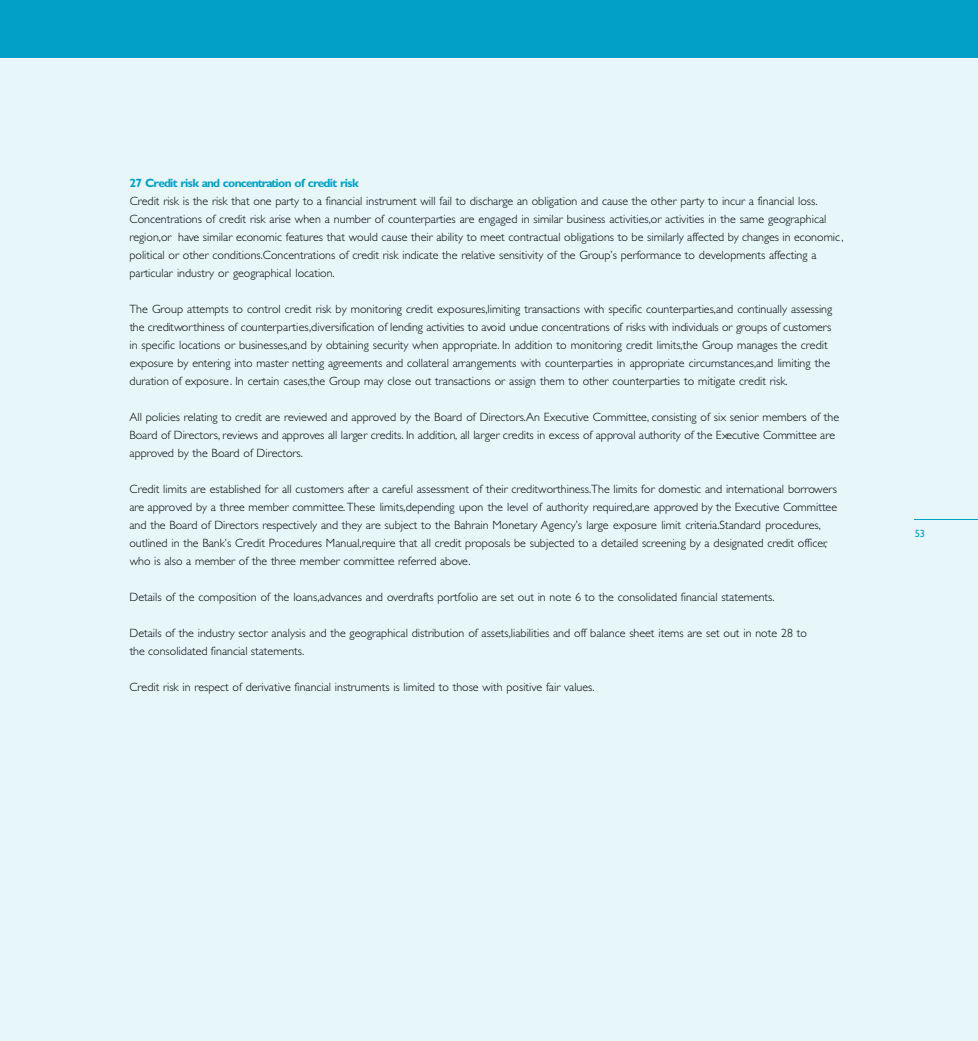
<style>
.page{position:relative;width:978px;height:1041px;background:#e6f6f9}
.page>*{position:absolute;margin:0;border:0;box-sizing:border-box;transform-origin:0 0}
.t1{font:300 12px/18px "Gill Sans";color:#000}
.t2{font:700 12px "Gill Sans";color:#02a0c6}
.t3{font:10.5px "Gill Sans";color:#02a0c6}
</style>
<div class="page">
<div style="left:0;top:0;width:978px;height:58px;background:#02a0c6"></div>
<hr style="left:915px;top:519px;width:63px;height:1px;background:#02a0c6">
<p class="t2" style="left:129px;top:179px;width:230px">27 Credit risk and concentration of credit risk</p>
<p class="t1" style="left:129px;top:193px;width:716px">Credit risk is the risk that one party to a financial instrument will fail to discharge an obligation and cause the other party to incur a financial loss.<br>Concentrations of credit risk arise when a number of counterparties are engaged in similar business activities,or activities in the same geographical region,or have similar economic features that would cause their ability to meet contractual obligations to be similarly affected by changes in economic , political or other conditions.Concentrations of credit risk indicate the relative sensitivity of the Group’s performance to developments affecting a particular industry or geographical location.</p>
<p class="t1" style="left:129px;top:301px;width:704px">The Group attempts to control credit risk by monitoring credit exposures,limiting transactions with specific counterparties,and continually assessing the creditwo rthiness of counterp a rt i e s ,d i ve rs i fication of lending activities to avoid undue concentrations of risks with individuals or groups of customers in specific locations or businesses,and by obtaining security when appropriate. In addition to monitoring credit limits,the Group manages the credit exposure by entering into master netting agreements and collateral arrangements with counterparties in appropriate circumstances,and limiting the duration of exposure. In certain cases,the Group may close out transactions or assign them to other counterparties to mitigate credit risk.</p>
<p class="t1" style="left:129px;top:409px;width:711px">All policies relating to credit are reviewed and approved by the Board of Directors.An Executive Committee, consisting of six senior members of the<br>Board of Directors , reviews and approves all larger credits. In addition, all larger credits in excess of approval authority of the Exe c u t i ve Committee are approved by the Board of Directors.</p>
<p class="t1" style="left:129px;top:481px;width:709px">Credit limits are established for all customers after a careful assessment of their creditworthiness.The limits for domestic and international borrowers are approved by a three member committee.These limits,depending upon the level of authority required,are approved by the Executive Committee and the Board of Directors respectively and they are subject to the Bahrain Monetary Agency’s large exposure limit criteria.Standard procedures, outlined in the Bank’s Credit Procedures Manual,require that all credit proposals be subjected to a detailed screening by a designated credit officer, who is also a member of the three member committee referred above.</p>
<p class="t1" style="left:130px;top:589px;width:647px">Details of the composition of the loans,advances and overdrafts portfolio are set out in note 6 to the consolidated financial statements.</p>
<p class="t1" style="left:130px;top:625px;width:679px">Details of the industry sector analysis and the geographical distribution of assets,liabilities and off balance sheet items are set out in note 28 to the consolidated financial statements.</p>
<p class="t1" style="left:129px;top:679px;width:467px">Credit risk in respect of derivative financial instruments is limited to those with positive fair values.</p>
<p class="t3" style="left:915px;top:530px;width:12px">53</p>
</div>
